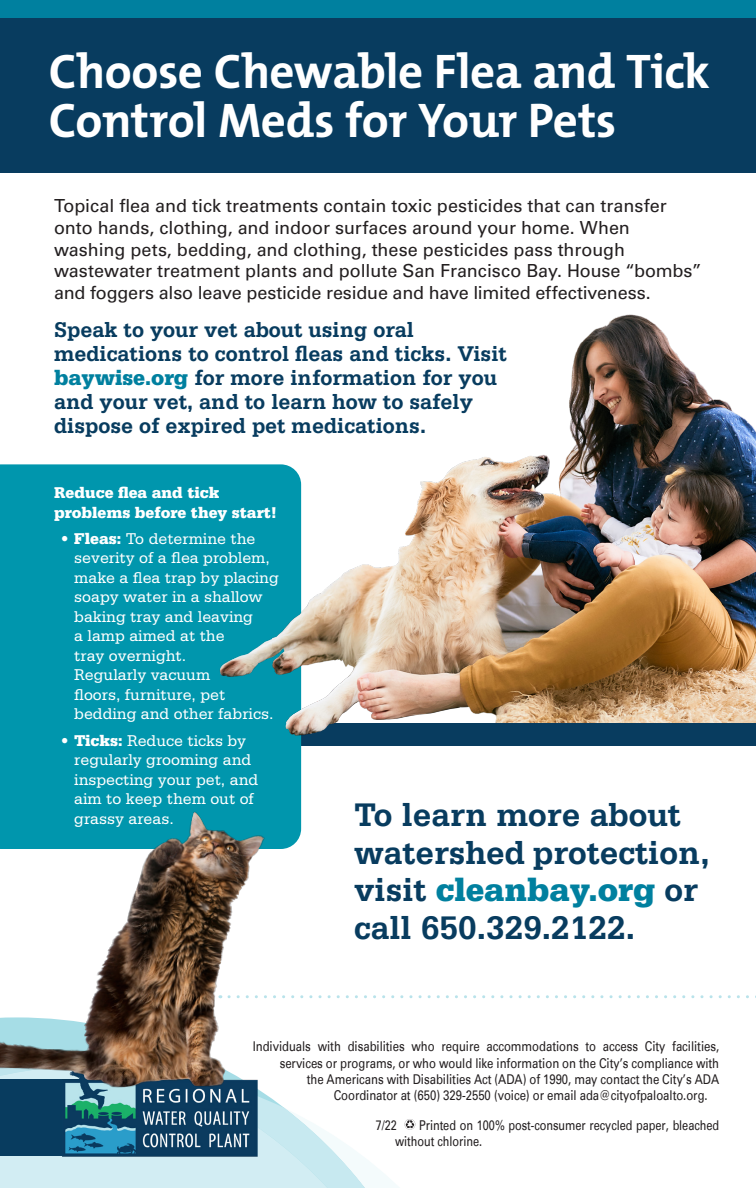
<style>
.page{position:relative;width:756px;height:1188px;background:#fff}
.page>*{position:absolute;margin:0;border:0;box-sizing:border-box;transform-origin:0 0}
.t1{font:700 49.05px "The Mix";letter-spacing:-.01em;color:#fff}
.t2{font:700 34.5px/37.5px "Serifa Std";color:#083c5f}
.t3{font:700 22.5px/24px "Serifa Std";color:#083c5f;scale:.96 1}
.t4{font:18px/21.6px "Univers LT Std";letter-spacing:-.005em;color:#231f20}
.t5{font:16.5px/19.5px "Serifa Std";color:#fff}
.t6{font:900 16.5px/19.5px "Serifa Std";color:#fff}
.t7{font:13.5px "Univers";letter-spacing:-.005em;color:#231f20;scale:.84 1}
.t8{font:13.5px/16.2px "Univers";letter-spacing:-.005em;color:#231f20;scale:.81 1}
.s1{font-weight:900;color:#00809f}
.s2{font-weight:900}
</style>
<div class="page">
<div style="left:301px;top:723px;width:455px;height:22px;background:#083c5f"></div>
<div style="left:0;top:464px;width:301px;height:381px;background:#0096ad"></div>
<div style="left:0;top:0;width:756px;height:173px;background:#083c5f"></div>
<svg style="left:0;top:1103px;width:416px;height:85px"></svg>
<div style="left:0;top:0;width:756px;height:17px;background:#00809f"></div>
<svg style="left:293px;top:995px;width:463px;height:3px"></svg>
<img style="left:217px;top:314px;width:539px;height:409px">
<img style="left:273px;top:596px;width:187px;height:142px">
<img style="left:656px;top:475px;width:78px;height:112px">
<img style="left:0;top:788px;width:293px;height:315px">
<p class="t1" style="left:49px;top:30px;width:663px">Choose Chewable Flea and Tick</p>
<p class="t1" style="left:49px;top:79px;width:569px">Control Meds for Your Pets</p>
<p class="t4" style="left:54px;top:195px;width:649px">Topical flea and tick treatments contain toxic pesticides that can transfer onto hands, clothing, and indoor surfaces around your home. When washing pets, bedding, and clothing, these pesticides pass through wastewater treatment plants and pollute San Francisco Bay. House “bombs” and foggers also leave pesticide residue and have limited effectiveness.</p>
<p class="t3" style="left:54px;top:318px;width:473px">Speak to your vet about using oral medications to control fleas and ticks. Visit <span class="s1">baywise.org</span> for more information for you and your vet, and to learn how to safely dispose of expired pet medications.</p>
<p class="t6" style="left:54px;top:483px;width:225px">Reduce flea and tick problems before they start!</p>
<p class="t5" style="left:74px;top:529px;width:206px;text-indent:-14px"><span class="s2">• Fleas:</span> To determine the severity of a flea problem, make a flea trap by placing soapy water in a shallow baking tray and leaving<br>a lamp aimed at the<br>tray overnight.<br>Regularly vacuum<br>floors, furniture, pet bedding and other fabrics.</p>
<p class="t5" style="left:74px;top:731px;width:186px;text-indent:-14px"><span class="s2">• Ticks:</span> Reduce ticks by regularly grooming and inspecting your pet, and aim to keep them out of grassy areas.</p>
<p class="t2" style="left:354px;top:796px;width:357px">To learn more about watershed protection, visit <span class="s1">cleanbay.org</span> or call 650.329.2122.</p>
<p class="t7" style="left:253px;top:1039px;width:557px">Individuals with disabilities who require accommodations to access City facilities,</p>
<p class="t7" style="left:280px;top:1055px;width:525px">services or programs, or who would like information on the City’s compliance with</p>
<p class="t7" style="left:307px;top:1071px;width:493px">the Americans with Disabilities Act (ADA) of 1990, may contact the City’s ADA</p>
<p class="t7" style="left:334px;top:1087px;width:447px">Coordinator at (650) 329-2550 (voice) or email ada@cityofpaloalto.org.</p>
<p class="t8" style="left:376px;top:1117px;width:28px">7/22</p>
<p class="t8" style="left:395px;top:1117px;width:402px;text-indent:24px">Printed on 100% post-consumer recycled paper, bleached without chlorine.</p>
</div>
